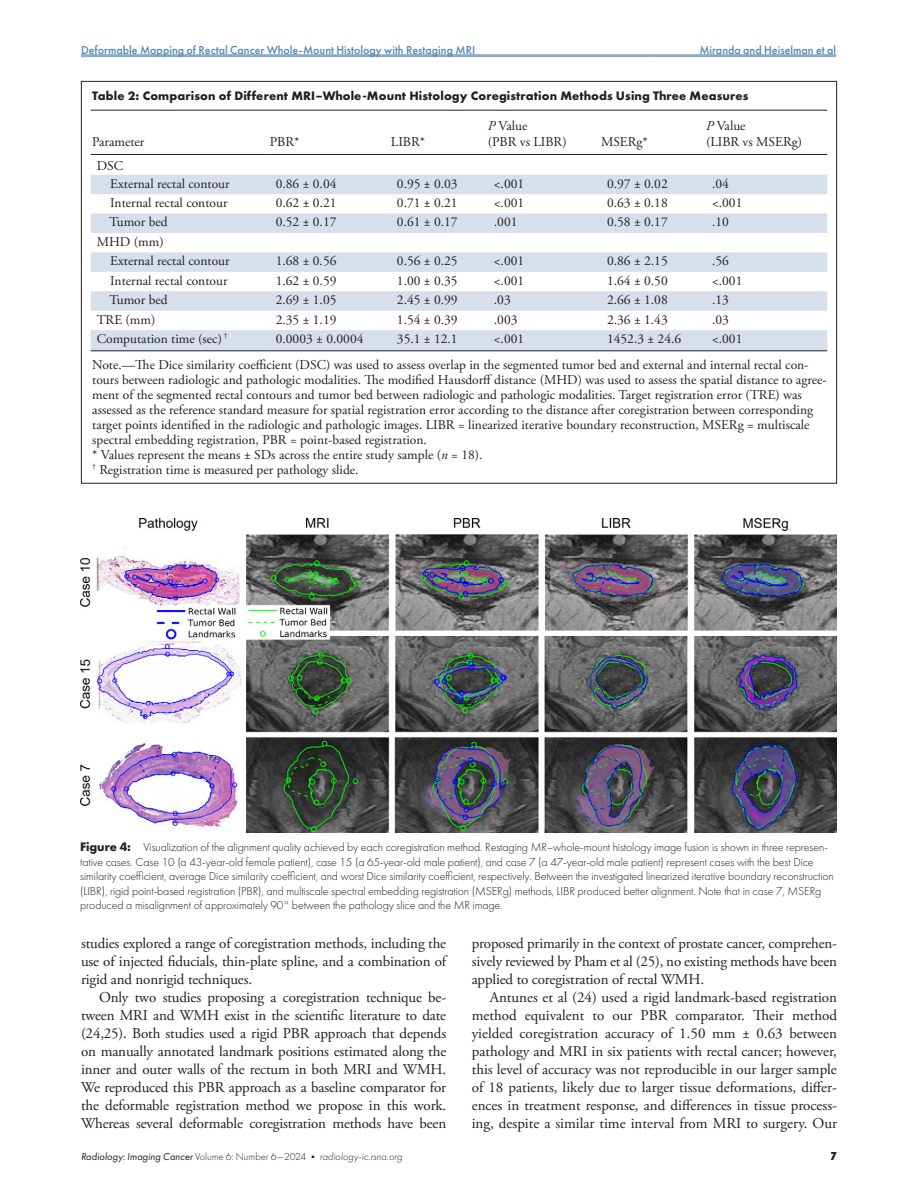
<style>
.page{position:relative;width:918px;height:1188px;background:#fff}
.page>*{position:absolute;margin:0;border:0;box-sizing:border-box;transform-origin:0 0}
.t1{font:15px/18px "Adobe Garamond Pro";letter-spacing:-.01em;color:#231f20;text-align:justify}
.t2{font:13.5px/15px "Adobe Garamond Pro";color:#231f20}
.t3{font:700 12.75px "Futura PT";letter-spacing:.01em;color:#231f20}
.t4{font:300 12px/14.4px "Futura PT";letter-spacing:-.01em;color:#231f20}
.t5{font:500 12px "Futura PT";color:#4b87b1}
.t6{font:800 12px "Futura PT Cond";color:#231f20}
.t7{font:italic 10.5px "Futura PT";color:#231f20}
.s1{font-style:italic}
.s2{font-weight:700;font-size:12.75px}
.s3{font-weight:300;font-style:normal}
.s4{font-weight:300}
</style>
<div class="page">
<hr style="left:81px;top:54px;width:574px;height:3px;background:#8eacca">
<hr style="left:655px;top:54px;width:181px;height:3px;background:#8eacca">
<svg style="left:91px;top:175px;width:736px;height:175px;fill:#d6dfeb"></svg>
<hr style="left:91px;top:110px;width:179px;height:1px;background:#231f20">
<hr style="left:270px;top:110px;width:121px;height:1px;background:#231f20">
<hr style="left:391px;top:110px;width:97px;height:1px;background:#231f20">
<hr style="left:488px;top:110px;width:113px;height:1px;background:#231f20">
<hr style="left:601px;top:110px;width:105px;height:1px;background:#231f20">
<hr style="left:706px;top:110px;width:121px;height:1px;background:#231f20">
<hr style="left:91px;top:154px;width:179px;height:1px;background:#231f20">
<hr style="left:270px;top:154px;width:121px;height:1px;background:#231f20">
<hr style="left:391px;top:154px;width:97px;height:1px;background:#231f20">
<hr style="left:488px;top:154px;width:113px;height:1px;background:#231f20">
<hr style="left:601px;top:154px;width:105px;height:1px;background:#231f20">
<hr style="left:706px;top:154px;width:121px;height:1px;background:#231f20">
<hr style="left:91px;top:350px;width:179px;height:1px;background:#231f20">
<hr style="left:270px;top:350px;width:121px;height:1px;background:#231f20">
<hr style="left:391px;top:350px;width:97px;height:1px;background:#231f20">
<hr style="left:488px;top:350px;width:113px;height:1px;background:#231f20">
<hr style="left:601px;top:350px;width:105px;height:1px;background:#231f20">
<hr style="left:706px;top:350px;width:121px;height:1px;background:#231f20">
<img style="left:80px;top:518px;width:756px;height:315px">
<p class="t5" style="left:81px;top:43px;width:396px">Deformable Mapping of Rectal Cancer Whole-Mount Histology with Restaging MRI</p>
<p class="t5" style="left:699px;top:43px;width:138px">Miranda and Heiselman et al</p>
<p class="t3" style="left:92px;top:88px;width:658px">Table 2: Comparison of Different MRI–Whole-Mount Histology Coregistration Methods Using Three Measures</p>
<p class="t2" style="left:92px;top:135px;width:54px">Parameter</p>
<p class="t2" style="left:270px;top:135px;width:31px">PBR*</p>
<p class="t2" style="left:391px;top:135px;width:36px">LIBR*</p>
<p class="t2" style="left:488px;top:118px;width:80px;line-height:16.5px"><span class="s1">P</span> Value<br>(PBR vs LIBR)</p>
<p class="t2" style="left:706px;top:118px;width:98px;line-height:16.5px"><span class="s1">P</span> Value<br>(LIBR vs MSERg)</p>
<p class="t2" style="left:601px;top:135px;width:48px">MSERg*</p>
<p class="t2" style="left:110px;top:158px;width:121px;line-height:17.2px;text-indent:-14px">DSC<br>External rectal contour</p>
<p class="t2" style="left:276px;top:176px;width:62px">0.86 ± 0.04</p>
<p class="t2" style="left:397px;top:176px;width:62px">0.95 ± 0.03</p>
<p class="t2" style="left:494px;top:176px;width:32px">&lt;.001</p>
<p class="t2" style="left:607px;top:176px;width:62px">0.97 ± 0.02</p>
<p class="t2" style="left:712px;top:176px;width:18px">.04</p>
<p class="t2" style="left:110px;top:196px;width:119px">Internal rectal contour</p>
<p class="t2" style="left:276px;top:196px;width:62px">0.62 ± 0.21</p>
<p class="t2" style="left:397px;top:196px;width:62px">0.71 ± 0.21</p>
<p class="t2" style="left:494px;top:196px;width:32px">&lt;.001</p>
<p class="t2" style="left:607px;top:196px;width:62px">0.63 ± 0.18</p>
<p class="t2" style="left:712px;top:196px;width:32px">&lt;.001</p>
<p class="t2" style="left:110px;top:215px;width:60px">Tumor bed</p>
<p class="t2" style="left:276px;top:215px;width:62px">0.52 ± 0.17</p>
<p class="t2" style="left:397px;top:215px;width:62px">0.61 ± 0.17</p>
<p class="t2" style="left:494px;top:215px;width:25px">.001</p>
<p class="t2" style="left:607px;top:215px;width:62px">0.58 ± 0.17</p>
<p class="t2" style="left:712px;top:215px;width:18px">.10</p>
<p class="t2" style="left:110px;top:232px;width:121px;line-height:19.5px;text-indent:-14px">MHD (mm)<br>External rectal contour</p>
<p class="t2" style="left:276px;top:254px;width:62px">1.68 ± 0.56</p>
<p class="t2" style="left:397px;top:254px;width:62px">0.56 ± 0.25</p>
<p class="t2" style="left:494px;top:254px;width:32px">&lt;.001</p>
<p class="t2" style="left:607px;top:254px;width:62px">0.86 ± 2.15</p>
<p class="t2" style="left:712px;top:254px;width:18px">.56</p>
<p class="t2" style="left:110px;top:273px;width:119px">Internal rectal contour</p>
<p class="t2" style="left:276px;top:273px;width:62px">1.62 ± 0.59</p>
<p class="t2" style="left:397px;top:273px;width:62px">1.00 ± 0.35</p>
<p class="t2" style="left:494px;top:273px;width:32px">&lt;.001</p>
<p class="t2" style="left:607px;top:273px;width:62px">1.64 ± 0.50</p>
<p class="t2" style="left:712px;top:273px;width:32px">&lt;.001</p>
<p class="t2" style="left:110px;top:293px;width:60px">Tumor bed</p>
<p class="t2" style="left:276px;top:293px;width:62px">2.69 ± 1.05</p>
<p class="t2" style="left:397px;top:293px;width:62px">2.45 ± 0.99</p>
<p class="t2" style="left:494px;top:293px;width:18px">.03</p>
<p class="t2" style="left:607px;top:293px;width:62px">2.66 ± 1.08</p>
<p class="t2" style="left:712px;top:293px;width:18px">.13</p>
<p class="t2" style="left:97px;top:312px;width:60px">TRE (mm)</p>
<p class="t2" style="left:276px;top:312px;width:62px">2.35 ± 1.19</p>
<p class="t2" style="left:397px;top:312px;width:62px">1.54 ± 0.39</p>
<p class="t2" style="left:494px;top:312px;width:25px">.003</p>
<p class="t2" style="left:607px;top:312px;width:62px">2.36 ± 1.43</p>
<p class="t2" style="left:712px;top:312px;width:18px">.03</p>
<p class="t2" style="left:97px;top:332px;width:133px">Computation time (sec) <sup>†</sup></p>
<p class="t2" style="left:276px;top:332px;width:89px">0.0003 ± 0.0004</p>
<p class="t2" style="left:397px;top:332px;width:62px">35.1 ± 12.1</p>
<p class="t2" style="left:494px;top:332px;width:32px">&lt;.001</p>
<p class="t2" style="left:607px;top:332px;width:76px">1452.3 ± 24.6</p>
<p class="t2" style="left:92px;top:326px;width:718px;line-height:26px;text-indent:620px">&lt;.001<br>Note.—The Dice similarity coefficient (DSC) was used to assess overlap in the segmented tumor bed and external and internal rectal con-</p>
<p class="t2" style="left:92px;top:373px;width:736px">tours between radiologic and pathologic modalities. The modified Hausdorff distance (MHD) was used to assess the spatial distance to agree&shy;ment of the segmented rectal contours and tumor bed between radiologic and pathologic modalities. Target registration error (TRE) was assessed as the reference standard measure for spatial registration error according to the distance after coregistration between corresponding target points identified in the radiologic and pathologic images. LIBR = linearized iterative boundary reconstruction, MSERg = multiscale spectral embedding registration, PBR = point-based registration.<br>* Values represent the means ± SDs across the entire study sample (<span class="s1">n</span> = 18).<br><sup>†</sup> Registration time is measured per pathology slide.</p>
<p class="t4" style="left:80px;top:840px;width:755px"><span class="s2">Figure 4:</span> Visualization of the alignment quality achieved by each coregistration method. Restaging MR–whole-mount histology image fusion is shown in three represen&shy;tative cases. Case 10 (a 43-year-old female patient), case 15 (a 65-year-old male patient), and case 7 (a 47-year-old male patient) represent cases with the best Dice similarity coefficient, average Dice similarity coefficient, and worst Dice similarity coefficient, respectively. Between the investigated linearized iterative boundary reconstruction (LIBR), rigid point-based registration (PBR), and multiscale spectral embedding registration (MSERg) methods, LIBR produced better alignment. Note that in case 7, MSERg produced a misalignment of approximately 90° between the pathology slice and the MR image.</p>
<p class="t1" style="left:81px;top:935px;width:367px">studies explored a range of coregistration methods, including the use of injected fiducials, thin-plate spline, and a combination of rigid and nonrigid techniques.</p>
<p class="t1" style="left:81px;top:989px;width:367px;text-indent:18px">Only two studies proposing a coregistration technique be&shy;tween MRI and WMH exist in the scientific literature to date (24,25). Both studies used a rigid PBR approach that depends on manually annotated landmark positions estimated along the inner and outer walls of the rectum in both MRI and WMH.<br>We reproduced this PBR approach as a baseline comparator for the deformable registration method we propose in this work.<br>Whereas several deformable coregistration methods have been</p>
<p class="t1" style="left:472px;top:935px;width:367px">proposed primarily in the context of prostate cancer, comprehen&shy;sively reviewed by Pham et al (25), no existing methods have been applied to coregistration of rectal WMH.</p>
<p class="t1" style="left:472px;top:989px;width:367px;text-indent:18px">Antunes et al (24) used a rigid landmark-based registration method equivalent to our PBR comparator. Their method yielded coregistration accuracy of 1.50 mm ± 0.63 between pathology and MRI in six patients with rectal cancer; however, this level of accuracy was not reproducible in our larger sample of 18 patients, likely due to larger tissue deformations, differ&shy;ences in treatment response, and differences in tissue process&shy;ing, despite a similar time interval from MRI to surgery. Our</p>
<p class="t7" style="left:81px;top:1150px;width:323px">Radiology: Imaging Cancer <span class="s3">Volume 6: Number 6—2024</span> <sup>■</sup> <span class="s4">radiology-ic.rsna.org</span></p>
<p class="t6" style="left:831px;top:1148px;width:8px">7</p>
</div>
